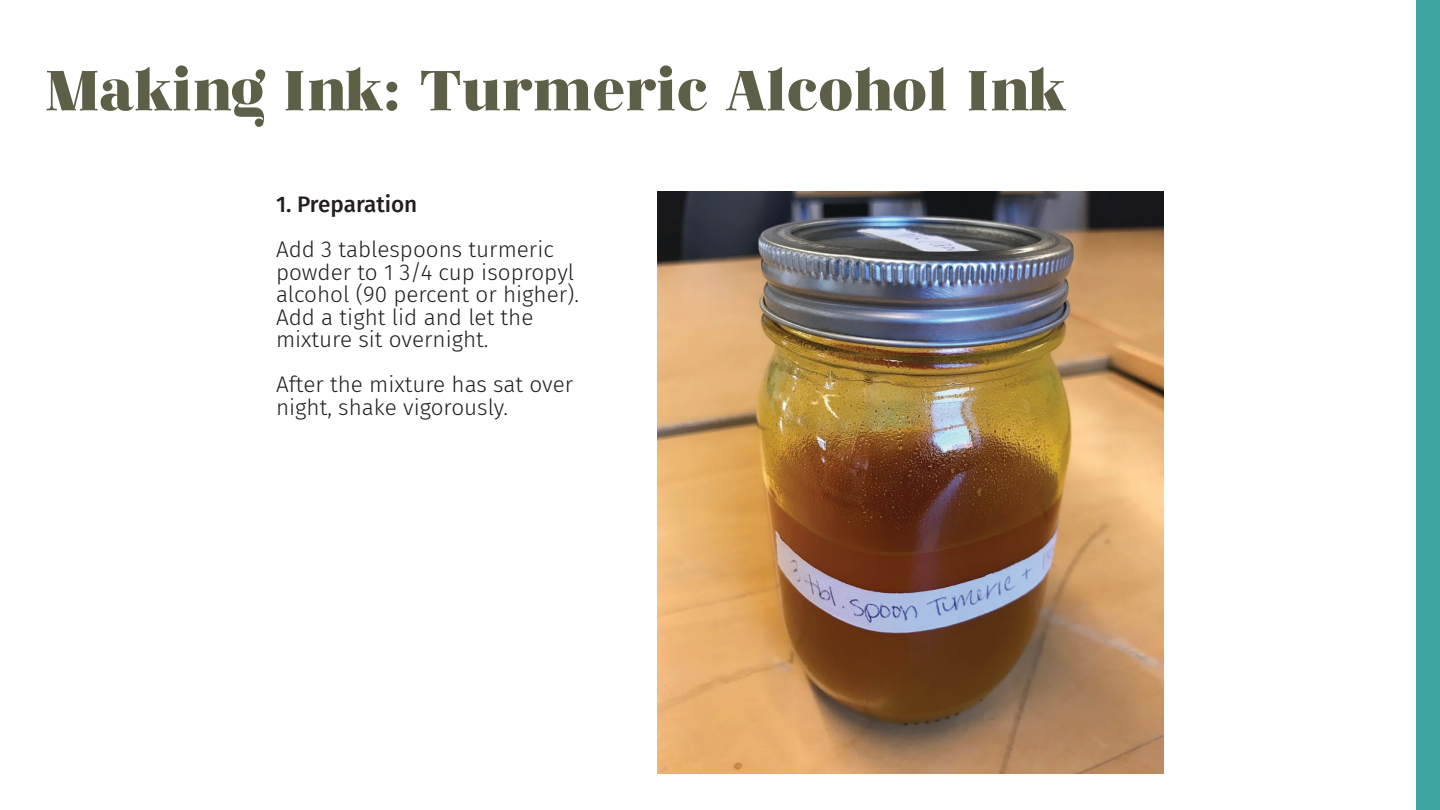
<style>
.page{position:relative;width:1440px;height:810px;background:#fff}
.page>*{position:absolute;margin:0;border:0;box-sizing:border-box;transform-origin:0 0}
.t1{font:700 60px "Regattia";color:#5d6046}
.t2{font:300 22.5px/22.5px "Fira Sans";color:#231f20}
.t3{font:500 22.5px "Fira Sans";color:#231f20}
</style>
<div class="page">
<img style="left:657px;top:191px;width:507px;height:583px">
<div style="left:1416px;top:0;width:24px;height:810px;background:#3ea49f"></div>
<p class="t1" style="left:45px;top:43px;width:1022px">Making Ink: Turmeric Alcohol Ink</p>
<p class="t3" style="left:276px;top:186px;width:143px">1. Preparation</p>
<p class="t2" style="left:276px;top:238px;width:305px">Add 3 tablespoons turmeric powder to 1 3/4 cup isopropyl alcohol (90 percent or higher).<br>Add a tight lid and let the mixture sit overnight.</p>
<p class="t2" style="left:276px;top:373px;width:299px">After the mixture has sat over night, shake vigorously.</p>
</div>
